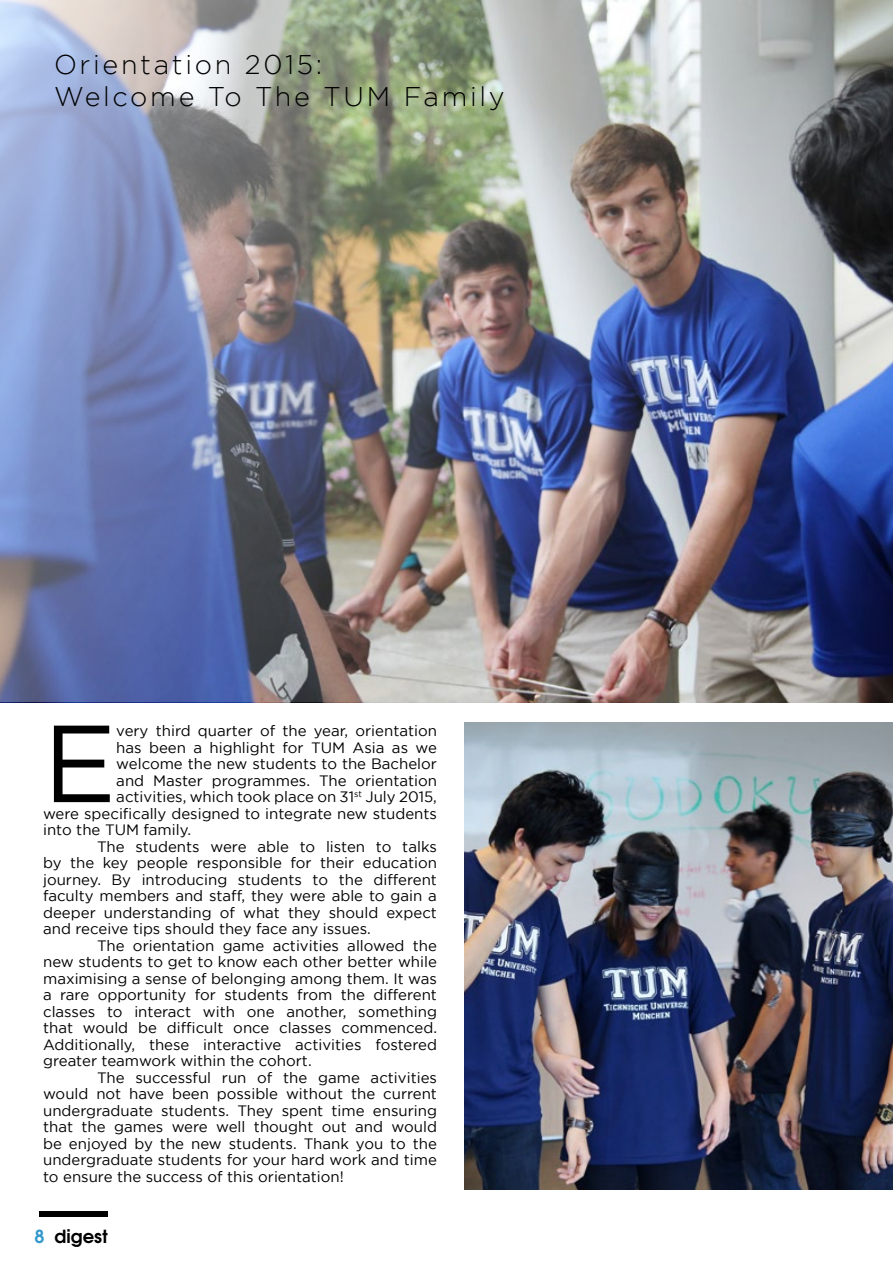
<style>
.page{position:relative;width:893px;height:1263px;background:#fff}
.page>*{position:absolute;margin:0;border:0;box-sizing:border-box;transform-origin:0 0}
.t1{font:109.35px "Gotham";color:#000}
.t2{font:300 27px/32.4px "Gotham";letter-spacing:.1em;color:#000}
.t3{font:700 18px "Te X Gyre Adventor";color:#000}
.t4{font:15px "Gotham";color:#000}
.s1{color:#39c}
</style>
<div class="page">
<div style="left:39px;top:1211px;width:68px;height:5px;background:#000"></div>
<img style="left:0;top:0;width:893px;height:702px">
<img style="left:465px;top:722px;width:428px;height:468px">
<h2 class="t2" style="left:54px;top:48px;width:452px">Orientation 2015:<br>Welcome To The TUM Family</h2>
<h1 class="t1" style="left:43px;top:703px;width:75px">E</h1>
<p class="t4" style="left:116px;top:722px;width:322px">very third quarter of the year, orientation</p>
<p class="t4" style="left:116px;top:739px;width:322px">has been a highlight for TUM Asia as we</p>
<p class="t4" style="left:116px;top:755px;width:322px">welcome the new students to the Bachelor</p>
<p class="t4" style="left:116px;top:772px;width:322px">and Master programmes. The orientation</p>
<p class="t4" style="left:116px;top:788px;width:322px">activities, which took place on 31<sup>st</sup> July 2015,</p>
<p class="t4" style="left:43px;top:805px;width:395px">were specifically designed to integrate new students</p>
<p class="t4" style="left:43px;top:821px;width:149px">into the TUM family.</p>
<p class="t4" style="left:97px;top:838px;width:341px">The students were able to listen to talks</p>
<p class="t4" style="left:43px;top:854px;width:395px">by the key people responsible for their education</p>
<p class="t4" style="left:43px;top:871px;width:395px">journey. By introducing students to the different</p>
<p class="t4" style="left:43px;top:887px;width:395px">faculty members and staff, they were able to gain a</p>
<p class="t4" style="left:43px;top:904px;width:395px">deeper understanding of what they should expect</p>
<p class="t4" style="left:43px;top:920px;width:329px">and receive tips should they face any issues.</p>
<p class="t4" style="left:97px;top:937px;width:341px">The orientation game activities allowed the</p>
<p class="t4" style="left:43px;top:953px;width:395px">new students to get to know each other better while</p>
<p class="t4" style="left:43px;top:970px;width:395px">maximising a sense of belonging among them. It was</p>
<p class="t4" style="left:43px;top:986px;width:395px">a rare opportunity for students from the different</p>
<p class="t4" style="left:43px;top:1003px;width:395px">classes to interact with one another, something</p>
<p class="t4" style="left:43px;top:1019px;width:395px">that would be difficult once classes commenced.</p>
<p class="t4" style="left:43px;top:1036px;width:395px">Additionally, these interactive activities fostered</p>
<p class="t4" style="left:43px;top:1052px;width:270px">greater teamwork within the cohort.</p>
<p class="t4" style="left:97px;top:1069px;width:341px">The successful run of the game activities</p>
<p class="t4" style="left:43px;top:1085px;width:395px">would not have been possible without the current</p>
<p class="t4" style="left:43px;top:1102px;width:395px">undergraduate students. They spent time ensuring</p>
<p class="t4" style="left:43px;top:1118px;width:395px">that the games were well thought out and would</p>
<p class="t4" style="left:43px;top:1135px;width:395px">be enjoyed by the new students. Thank you to the</p>
<p class="t4" style="left:43px;top:1151px;width:395px">undergraduate students for your hard work and time</p>
<p class="t4" style="left:43px;top:1168px;width:302px">to ensure the success of this orientation!</p>
<p class="t3" style="left:34px;top:1221px;width:75px"><span class="s1">8</span> digest</p>
</div>
